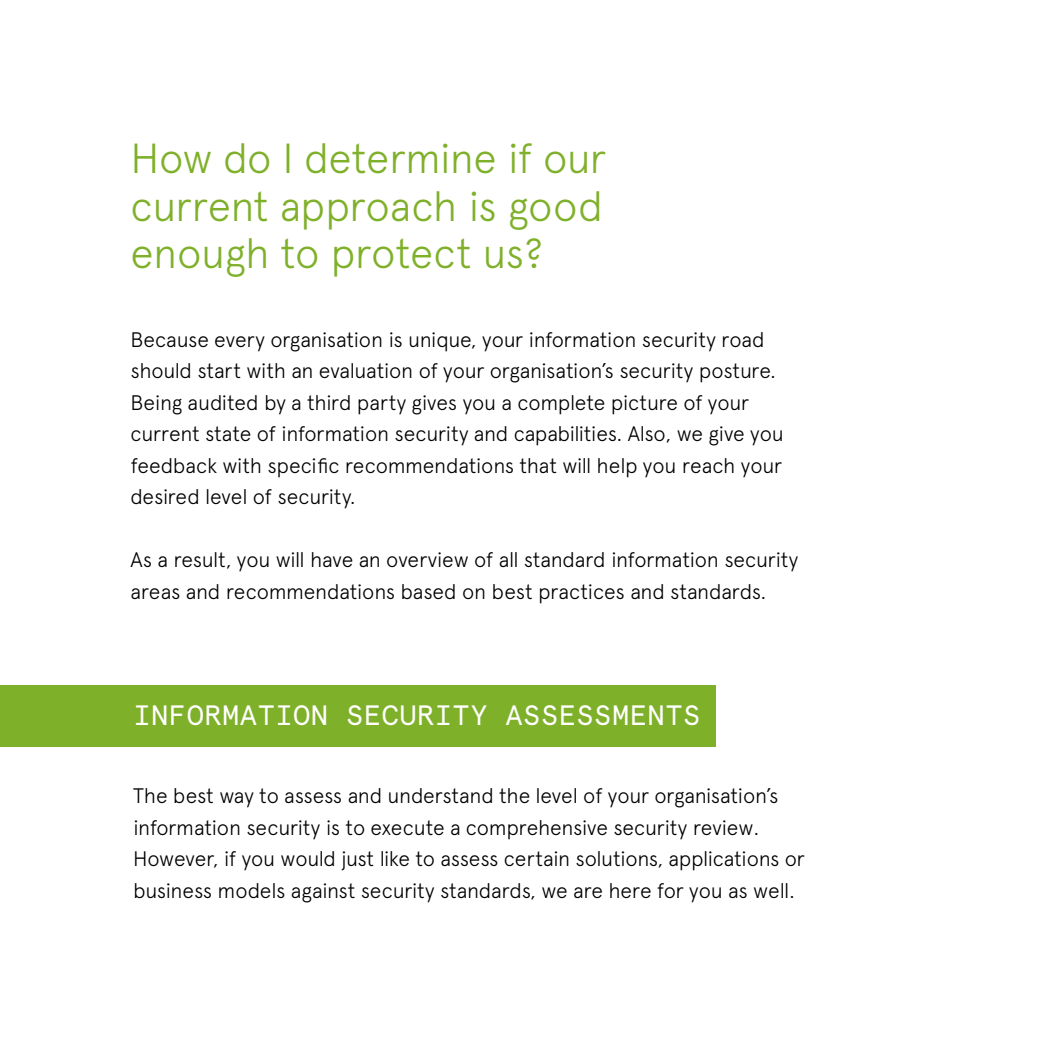
<style>
.page{position:relative;width:1042px;height:1042px;background:#fff}
.page>*{position:absolute;margin:0;border:0;box-sizing:border-box;transform-origin:0 0}
.t1{font:300 42px/47.2px "Apercu";letter-spacing:-.01em;color:#7fb02a;text-align:justify}
.t2{font:28px "Apercu Mono";letter-spacing:.015em;color:#fff}
.t3{font:300 21px/31.5px "Apercu";letter-spacing:-.015em;color:#000}
</style>
<div class="page">
<div style="left:0;top:685px;width:716px;height:61px;background:#7fb02a"></div>
<h1 class="t1" style="left:130px;top:135px;width:477px">How do I determine if our current approach is good enough to protect us?</h1>
<p class="t3" style="left:130px;top:323px;width:655px">Because every organisation is unique, your information security road should start with an evaluation of your organisation’s security posture.<br>Being audited by a third party gives you a complete picture of your current state of information security and capabilities. Also, we give you feedback with specific recommendations that will help you reach your desired level of security.</p>
<p class="t3" style="left:130px;top:544px;width:669px">As a result, you will have an overview of all standard information security areas and recommendations based on best practices and standards.</p>
<h2 class="t2" style="left:133px;top:698px;width:568px">INFORMATION SECURITY ASSESSMENTS</h2>
<p class="t3" style="left:133px;top:780px;width:673px">The best way to assess and understand the level of your organisation’s information security is to execute a comprehensive security review.<br>However, if you would just like to assess certain solutions, applications or business models against security standards, we are here for you as well.</p>
</div>
